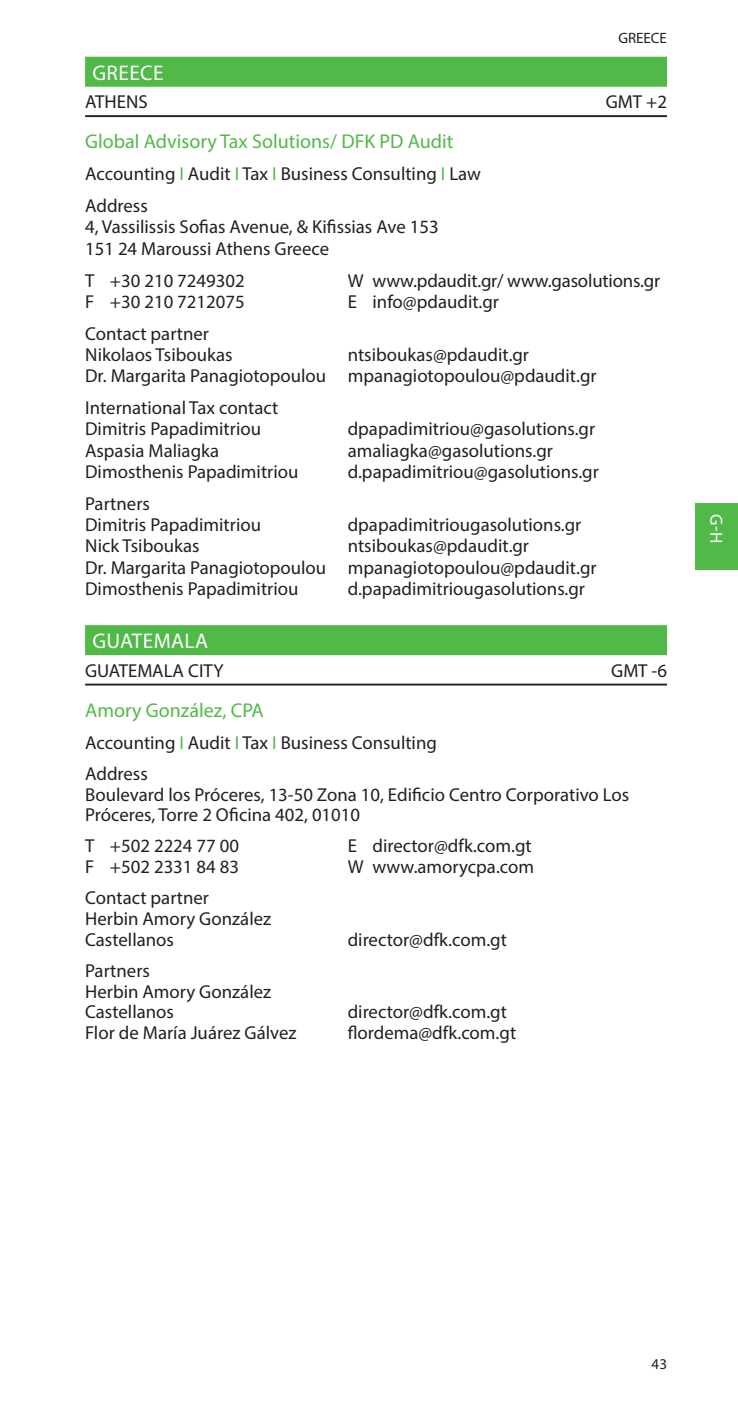
<style>
.page{position:relative;width:738px;height:1418px;background:#fff}
.page>*{position:absolute;margin:0;border:0;box-sizing:border-box;transform-origin:0 0}
._01_country_heading{font:21.25px "Myriad Pro";letter-spacing:.02em;color:#fff}
._03_company_name{font:20px "Myriad Pro";color:#51b948}
._09_body_copy{font:18.75px/20.5px "Myriad Pro";color:#231f20}
._05_services{font:18.75px "Myriad Pro";color:#231f20}
._11_body_copy_space{font:18.75px "Myriad Pro";color:#231f20}
._07_subhead{font:18.75px "Myriad Pro";color:#231f20}
._02_city_1{font:18.75px "Myriad Pro";color:#231f20}
._01_intro_head{font:17.5px "Myriad Pro";color:#fff}
.t1{font:15px "Myriad Pro";color:#231f20}
.s1{color:#51b948}
</style>
<div class="page">
<div style="left:85px;top:57px;width:581px;height:30px;background:#51b948"></div>
<hr style="left:85px;top:115px;width:581px;height:2px;background:#231f20">
<div style="left:85px;top:625px;width:581px;height:30px;background:#51b948"></div>
<hr style="left:85px;top:683px;width:581px;height:2px;background:#231f20">
<div style="left:694px;top:503px;width:43px;height:66px;background:#51b948"></div>
<p class="t1" style="left:618px;top:29px;width:50px">GREECE</p>
<p class="_01_country_heading" style="left:92px;top:59px;width:72px">GREECE</p>
<p class="_02_city_1" style="left:85px;top:90px;width:64px">ATHENS</p>
<p class="_02_city_1" style="left:605px;top:90px;width:63px">GMT +2</p>
<p class="_03_company_name" style="left:85px;top:129px;width:369px">Global Advisory Tax Solutions/ DFK PD Audit</p>
<p class="_05_services" style="left:85px;top:162px;width:397px">Accounting <span class="s1">I</span> Audit <span class="s1">I</span> Tax <span class="s1">I</span> Business Consulting <span class="s1">I</span> Law</p>
<p class="_05_services" style="left:85px;top:194px;width:64px">Address</p>
<p class="_09_body_copy" style="left:85px;top:216px;width:355px">4, Vassilissis Sofias Avenue, &amp; Kifissias Ave 153</p>
<p class="_09_body_copy" style="left:85px;top:238px;width:245px">151 24 Maroussi Athens Greece</p>
<p class="_11_body_copy_space" style="left:85px;top:269px;width:161px">T +30 210 7249302</p>
<p class="_11_body_copy_space" style="left:347px;top:269px;width:314px">W www.pdaudit.gr/ www.gasolutions.gr</p>
<p class="_09_body_copy" style="left:85px;top:291px;width:161px">F +30 210 7212075</p>
<p class="_09_body_copy" style="left:347px;top:291px;width:153px">E info@pdaudit.gr</p>
<p class="_07_subhead" style="left:85px;top:322px;width:125px">Contact partner</p>
<p class="_09_body_copy" style="left:85px;top:344px;width:149px">Nikolaos Tsiboukas</p>
<p class="_09_body_copy" style="left:347px;top:344px;width:183px">ntsiboukas@pdaudit.gr</p>
<p class="_09_body_copy" style="left:85px;top:365px;width:512px">Dr. Margarita Panagiotopoulou mpanagiotopoulou@pdaudit.gr</p>
<p class="_07_subhead" style="left:85px;top:396px;width:194px">International Tax contact</p>
<p class="_09_body_copy" style="left:85px;top:418px;width:177px">Dimitris Papadimitriou</p>
<p class="_09_body_copy" style="left:347px;top:418px;width:249px">dpapadimitriou@gasolutions.gr</p>
<p class="_09_body_copy" style="left:85px;top:440px;width:136px">Aspasia Maliagka</p>
<p class="_09_body_copy" style="left:347px;top:440px;width:206px">amaliagka@gasolutions.gr</p>
<p class="_09_body_copy" style="left:85px;top:461px;width:215px">Dimosthenis Papadimitriou</p>
<p class="_09_body_copy" style="left:347px;top:461px;width:252px">d.papadimitriou@gasolutions.gr</p>
<p class="_07_subhead" style="left:85px;top:492px;width:66px">Partners</p>
<p class="_09_body_copy" style="left:85px;top:514px;width:177px">Dimitris Papadimitriou</p>
<p class="_09_body_copy" style="left:347px;top:514px;width:235px">dpapadimitriougasolutions.gr</p>
<p class="_09_body_copy" style="left:85px;top:535px;width:116px">Nick Tsiboukas</p>
<p class="_09_body_copy" style="left:347px;top:535px;width:183px">ntsiboukas@pdaudit.gr</p>
<p class="_09_body_copy" style="left:85px;top:556px;width:512px">Dr. Margarita Panagiotopoulou mpanagiotopoulou@pdaudit.gr</p>
<p class="_09_body_copy" style="left:85px;top:578px;width:215px">Dimosthenis Papadimitriou</p>
<p class="_09_body_copy" style="left:347px;top:578px;width:238px">d.papadimitriougasolutions.gr</p>
<p class="_01_country_heading" style="left:92px;top:628px;width:117px">GUATEMALA</p>
<p class="_02_city_1" style="left:85px;top:658px;width:140px">GUATEMALA CITY</p>
<p class="_02_city_1" style="left:610px;top:658px;width:57px">GMT -6</p>
<p class="_03_company_name" style="left:85px;top:697px;width:180px">Amory González, CPA</p>
<p class="_05_services" style="left:85px;top:730px;width:353px">Accounting <span class="s1">I</span> Audit <span class="s1">I</span> Tax <span class="s1">I</span> Business Consulting</p>
<p class="_07_subhead" style="left:85px;top:762px;width:64px">Address</p>
<p class="_09_body_copy" style="left:85px;top:783px;width:545px">Boulevard los Próceres, 13-50 Zona 10, Edificio Centro Corporativo Los<br>Próceres, Torre 2 Oficina 402, 01010</p>
<p class="_11_body_copy_space" style="left:85px;top:834px;width:155px">T +502 2224 77 00</p>
<p class="_11_body_copy_space" style="left:347px;top:834px;width:185px">E director@dfk.com.gt</p>
<p class="_09_body_copy" style="left:85px;top:856px;width:155px">F +502 2331 84 83</p>
<p class="_09_body_copy" style="left:347px;top:856px;width:188px">W www.amorycpa.com</p>
<p class="_07_subhead" style="left:85px;top:886px;width:125px">Contact partner</p>
<p class="_09_body_copy" style="left:85px;top:908px;width:187px">Herbin Amory González<br>Castellanos</p>
<p class="_09_body_copy" style="left:347px;top:928px;width:161px">director@dfk.com.gt</p>
<p class="_07_subhead" style="left:85px;top:959px;width:66px">Partners</p>
<p class="_09_body_copy" style="left:85px;top:980px;width:187px">Herbin Amory González<br>Castellanos</p>
<p class="_09_body_copy" style="left:347px;top:1001px;width:161px">director@dfk.com.gt</p>
<p class="_09_body_copy" style="left:85px;top:1022px;width:213px">Flor de María Juárez Gálvez</p>
<p class="_09_body_copy" style="left:347px;top:1022px;width:170px">flordema@dfk.com.gt</p>
<p class="_01_intro_head" style="left:726px;top:514px;width:30px;rotate:90deg">G-H</p>
<p class="t1" style="left:651px;top:1354px;width:17px">43</p>
</div>
